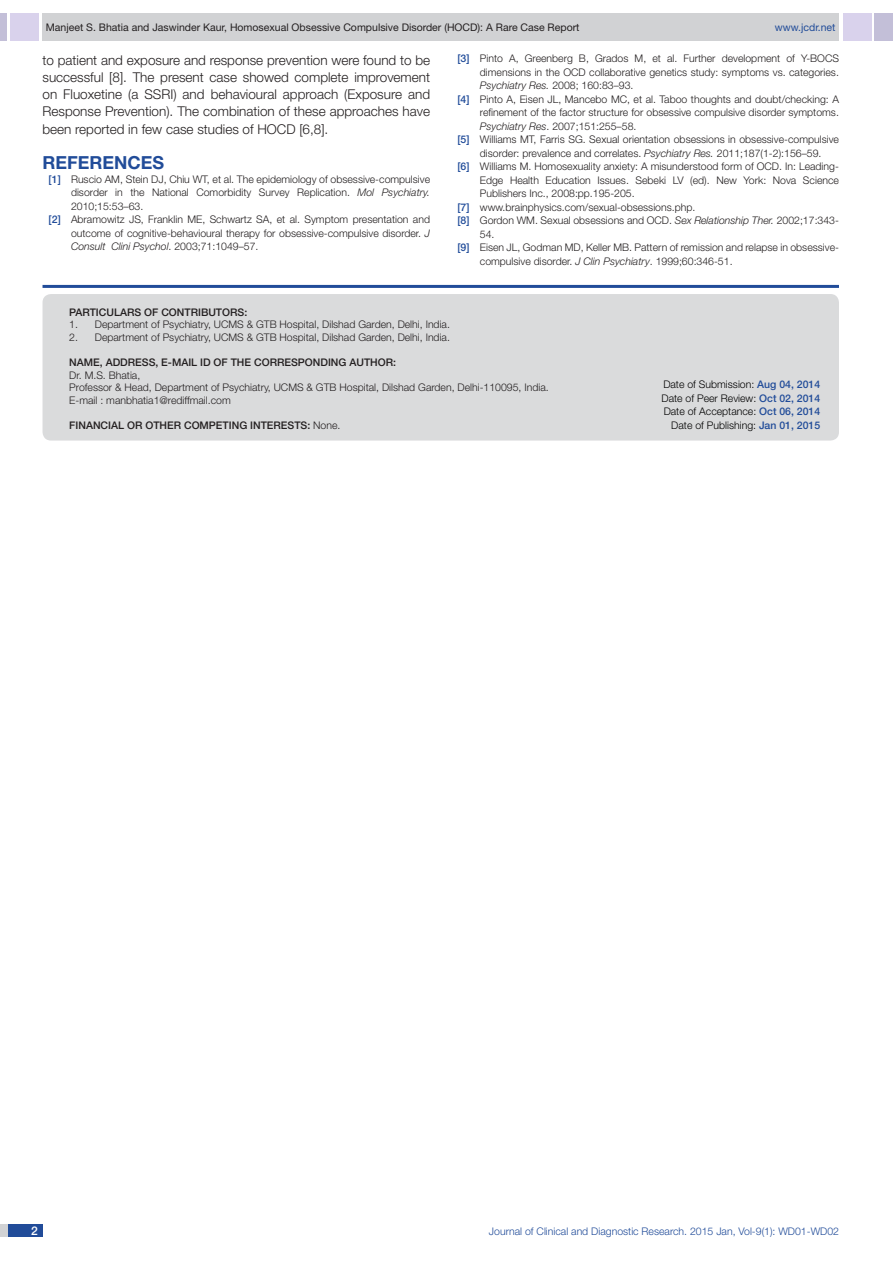
<style>
.page{position:relative;width:893px;height:1263px;background:#fff}
.page>*{position:absolute;margin:0;border:0;box-sizing:border-box;transform-origin:0 0}
.Heading{font:700 18px "Helvetica Neue";color:#214c99}
.Body_text{font:300 13.5px/17.2px "Helvetica Neue";color:#231f20;text-align:justify}
.t1{font:500 12px "Helvetica Neue";color:#fff}
.con_particulars{font:300 10.5px "Helvetica Neue";color:#231f20}
.t2{font:300 10.5px "Helvetica Neue";color:#000}
.con_particulars-2{font:500 10.5px "Helvetica Neue";color:#231f20}
.t3{font:10.5px "Helvetica Neue";color:#231f20}
.t4{font:300 10.5px "Helvetica Neue";color:#214c99}
.t5{font:italic 300 10.5px "Helvetica Neue";color:#231f20}
.t6{font:10.5px "Helvetica Neue";color:#214c99}
.s1{font-weight:500;color:#214c99}
.s2{font-style:italic}
.s3{font-style:normal}
.s4{font-weight:500}
</style>
<div class="page">
<div style="left:0;top:13px;width:7px;height:28px;background:#c3bfd8"></div>
<div style="left:10px;top:13px;width:29px;height:28px;background:#d9d2ec"></div>
<div style="left:43px;top:13px;width:796px;height:28px;background:#d1d2d4"></div>
<div style="left:875px;top:13px;width:18px;height:28px;background:#c3bfd8"></div>
<div style="left:843px;top:13px;width:29px;height:28px;background:#d9d2ec"></div>
<div style="left:0;top:1224px;width:43px;height:13px;background:#d1d2d4"></div>
<div style="left:8px;top:1224px;width:35px;height:13px;background:#214c99"></div>
<hr style="left:43px;top:285px;width:796px;height:3px;background:#214c99">
<div style="left:43px;top:294px;width:796px;height:147px;background:#dadbdc;border-radius:9px"></div>
<p class="t3" style="left:46px;top:21px;width:535px">Manjeet S. Bhatia and Jaswinder Kaur, Homosexual Obsessive Compulsive Disorder (HOCD): A Rare Case Report</p>
<p class="t6" style="left:775px;top:21px;width:62px">www.jcdr.net</p>
<p class="Body_text" style="left:43px;top:51px;width:389px">to patient and exposure and response prevention were found to be successful [8]. The present case showed complete improvement on Fluoxetine (a SSRI) and behavioural approach (Exposure and Response Prevention). The combination of these approaches have been reported in few case studies of HOCD [6,8].</p>
<p class="Heading" style="left:43px;top:152px;width:123px">REFERENCES</p>
<p class="con_particulars" style="left:49px;top:173px;width:383px"><span class="s1">[1]</span> Ruscio AM, Stein DJ, Chiu WT, et al. The epidemiology of obsessive-compulsive</p>
<p class="con_particulars" style="left:71px;top:186px;width:361px">disorder in the National Comorbidity Survey Replication. <span class="s2">Mol Psychiatry.</span></p>
<p class="con_particulars" style="left:71px;top:200px;width:74px">2010;15:53–63.</p>
<p class="con_particulars" style="left:49px;top:213px;width:383px"><span class="s1">[2]</span> Abramowitz JS, Franklin ME, Schwartz SA, et al. Symptom presentation and</p>
<p class="con_particulars" style="left:71px;top:227px;width:361px">outcome of cognitive-behavioural therapy for obsessive-compulsive disorder. <span class="s2">J</span></p>
<p class="t5" style="left:71px;top:240px;width:189px">Consult Clini Psychol<span class="s3">. 2003;71:1049–57.</span></p>
<p class="con_particulars" style="left:457px;top:52px;width:383px"><span class="s1">[3]</span> Pinto A, Greenberg B, Grados M, et al. Further development of Y-BOCS</p>
<p class="con_particulars" style="left:480px;top:66px;width:361px">dimensions in the OCD collaborative genetics study: symptoms vs. categories.</p>
<p class="con_particulars" style="left:480px;top:79px;width:155px"><span class="s2">Psychiatry Res.</span> 2008; 160:83–93.</p>
<p class="con_particulars" style="left:457px;top:93px;width:383px"><span class="s1">[4]</span> Pinto A, Eisen JL, Mancebo MC, et al. Taboo thoughts and doubt/checking: A</p>
<p class="con_particulars" style="left:480px;top:106px;width:361px">refinement of the factor structure for obsessive compulsive disorder symptoms.</p>
<p class="con_particulars" style="left:480px;top:120px;width:158px"><span class="s2">Psychiatry Res</span>. 2007;151:255–58.</p>
<p class="con_particulars" style="left:457px;top:133px;width:383px"><span class="s1">[5]</span> Williams MT, Farris SG. Sexual orientation obsessions in obsessive-compulsive</p>
<p class="con_particulars" style="left:480px;top:147px;width:343px">disorder: prevalence and correlates. <span class="s2">Psychiatry Res.</span> 2011;187(1-2):156–59.</p>
<p class="con_particulars" style="left:457px;top:160px;width:383px"><span class="s1">[6]</span> Williams M. Homosexuality anxiety: A misunderstood form of OCD. In: Leading-</p>
<p class="con_particulars" style="left:480px;top:174px;width:361px">Edge Health Education Issues. Sebeki LV (ed). New York: Nova Science</p>
<p class="con_particulars" style="left:480px;top:187px;width:156px">Publishers Inc., 2008:pp.195-205.</p>
<p class="con_particulars" style="left:457px;top:201px;width:239px"><span class="s1">[7]</span> www.brainphysics.com/sexual-obsessions.php.</p>
<p class="con_particulars" style="left:457px;top:214px;width:383px"><span class="s1">[8]</span> Gordon WM. Sexual obsessions and OCD. <span class="s2">Sex Relationship Ther.</span> 2002;17:343-</p>
<p class="con_particulars" style="left:480px;top:228px;width:16px">54.</p>
<p class="con_particulars" style="left:457px;top:241px;width:383px"><span class="s1">[9]</span> Eisen JL, Godman MD, Keller MB. Pattern of remission and relapse in obsessive-</p>
<p class="con_particulars" style="left:480px;top:255px;width:254px">compulsive disorder. <span class="s2">J Clin Psychiatry</span>. 1999;60:346-51.</p>
<p class="con_particulars-2" style="left:69px;top:306px;width:13px">PARTI</p>
<p class="con_particulars-2" style="left:99px;top:306px;width:85px">CULARS OF CONTRI</p>
<p class="con_particulars-2" style="left:201px;top:306px;width:48px">BUTORS:</p>
<p class="con_particulars" style="left:69px;top:318px;width:382px">1. Department of Psychiatry, UCMS &amp; GTB Hospital, Dilshad Garden, Delhi, India.</p>
<p class="con_particulars" style="left:69px;top:331px;width:382px">2. Department of Psychiatry, UCMS &amp; GTB Hospital, Dilshad Garden, Delhi, India.</p>
<p class="con_particulars-2" style="left:69px;top:356px;width:45px">NAME, ADDRE</p>
<p class="con_particulars-2" style="left:142px;top:356px;width:136px">SS, E-MAI L ID OF THE CORRE</p>
<p class="con_particulars-2" style="left:291px;top:356px;width:29px">SPONDIN</p>
<p class="con_particulars-2" style="left:338px;top:356px;width:19px">G AUT</p>
<p class="con_particulars-2" style="left:370px;top:356px;width:27px">HOR:</p>
<p class="con_particulars" style="left:69px;top:369px;width:73px">Dr. M.S. Bhatia,</p>
<p class="con_particulars" style="left:69px;top:381px;width:481px">Professor &amp; Head, Department of Psychiatry, UCMS &amp; GTB Hospital, Dilshad Garden, Delhi-110095, India.</p>
<p class="con_particulars" style="left:69px;top:394px;width:163px">E-mail : manbhatia1@rediffmail.com</p>
<p class="con_particulars-2" style="left:69px;top:419px;width:154px">Financial OR OTHER COMPETIN</p>
<p class="con_particulars-2" style="left:239px;top:419px;width:18px">G INTERE</p>
<p class="con_particulars" style="left:288px;top:419px;width:54px"><span class="s4">STS:</span> None.</p>
<p class="t2" style="left:663px;top:378px;width:158px">Date of Submission: <span class="s1">Aug 04, 2014</span></p>
<p class="t2" style="left:661px;top:391px;width:160px">Date of Peer Review: <span class="s1">Oct 02, 2014</span></p>
<p class="t2" style="left:664px;top:405px;width:158px">Date of Acceptance: <span class="s1">Oct 06, 2014</span></p>
<p class="t2" style="left:671px;top:418px;width:150px">Date of Publishing: <span class="s1">Jan 01, 2015</span></p>
<p class="t1" style="left:31px;top:1223px;width:8px">2</p>
<p class="t4" style="left:489px;top:1225px;width:352px">Journal of Clinical and Diagnostic Research. 2015 Jan, Vol-9(1): WD01-WD02</p>
</div>
